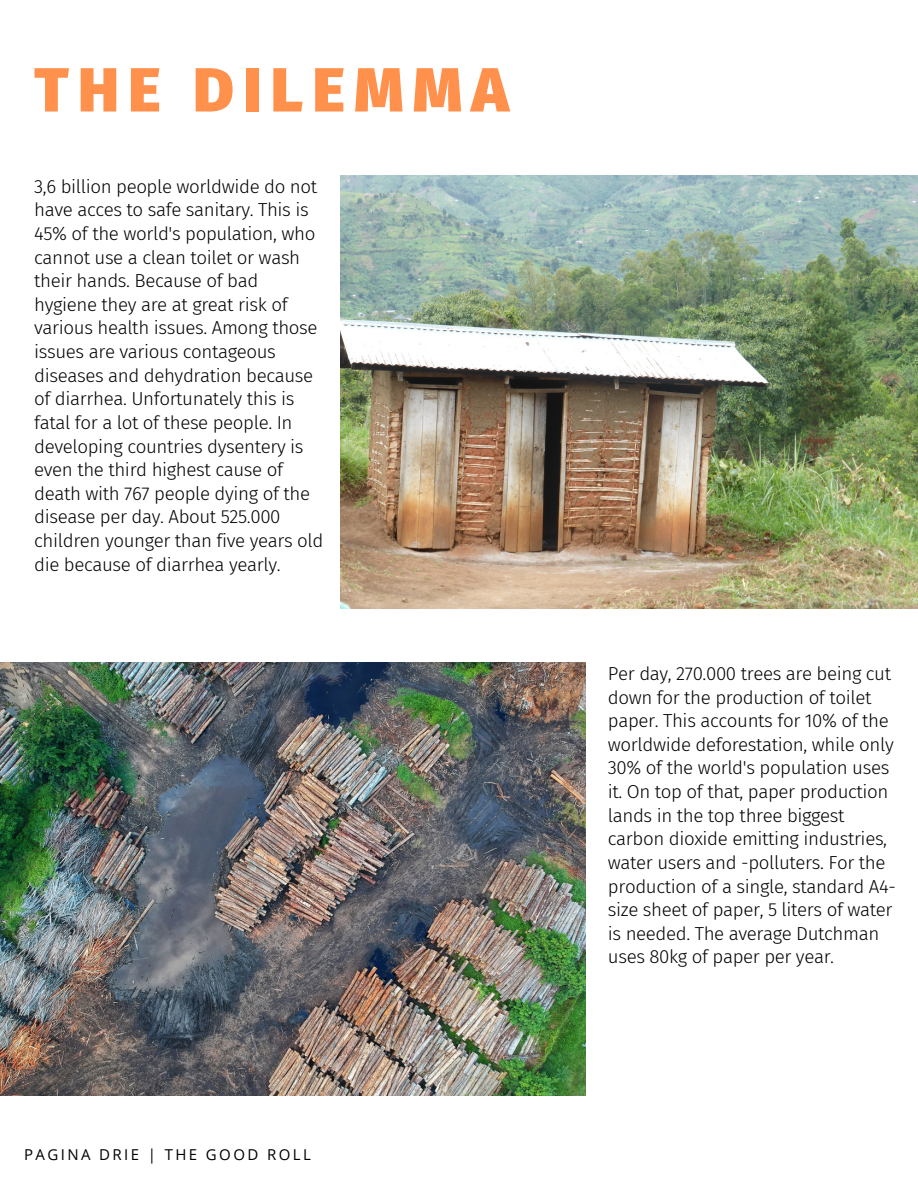
<style>
.page{position:relative;width:918px;height:1188px;background:#fff}
.page>*{position:absolute;margin:0;border:0;box-sizing:border-box;transform-origin:0 0}
.t1{font:900 62.25px "Fira Sans";letter-spacing:.15em;color:#ff914d}
.t2{font:300 18.75px/23.7px "Fira Sans";letter-spacing:-.02em;color:#000}
.t3{font:15px "Open Sans";letter-spacing:.16em;color:#000}
</style>
<div class="page">
<img style="left:340px;top:175px;width:578px;height:434px">
<img style="left:0;top:663px;width:586px;height:433px">
<p class="t1" style="left:34px;top:53px;width:476px">THE DILEMMA</p>
<p class="t2" style="left:34px;top:175px;width:291px">3,6 billion people worldwide do not have acces to safe sanitary. This is 45% of the world's population, who cannot use a clean toilet or wash their hands. Because of bad hygiene they are at great risk of various health issues. Among those issues are various contageous diseases and dehydration because of diarrhea. Unfortunately this is fatal for a lot of these people. In developing countries dysentery is even the third highest cause of death with 767 people dying of the disease per day. About 525.000 children younger than five years old die because of diarrhea yearly.</p>
<p class="t3" style="left:24px;top:1144px;width:288px">PAGINA DRIE | THE GOOD ROLL</p>
<p class="t2" style="left:608px;top:662px;width:289px">Per day, 270.000 trees are being cut down for the production of toilet paper. This accounts for 10% of the worldwide deforestation, while only 30% of the world's population uses it. On top of that, paper production lands in the top three biggest carbon dioxide emitting industries, water users and -polluters. For the production of a single, standard A4- size sheet of paper, 5 liters of water is needed. The average Dutchman uses 80kg of paper per year.</p>
</div>
